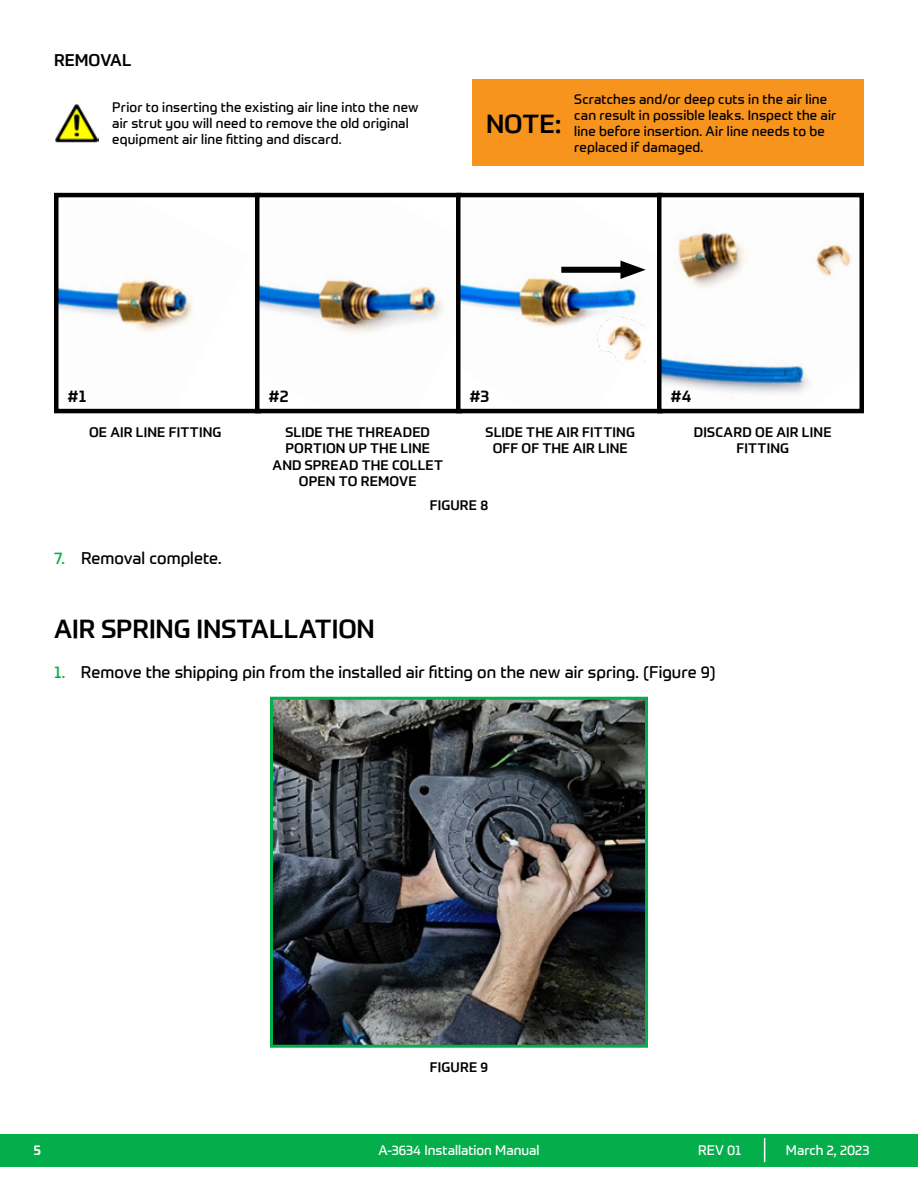
<style>
.page{position:relative;width:918px;height:1188px;background:#fff}
.page>*{position:absolute;margin:0;border:0;box-sizing:border-box;transform-origin:0 0}
.t1{font:500 25.5px "Prometo";color:#000}
.t2{font:16.5px "Prometo";color:#000}
.t3{font:500 16.5px "Prometo";color:#000}
.t4{font:13.5px/16.2px "Prometo";letter-spacing:.01em;color:#000}
.t5{font:500 13.5px/16.2px "Prometo";letter-spacing:.015em;color:#000;text-align:center}
.t6{font:13.5px "Prometo";color:#fff}
.s1{color:#04af4b}
</style>
<div class="page">
<div style="left:0;top:1134px;width:918px;height:32px;background:#04af4b"></div>
<svg style="left:764px;top:1138px;width:1px;height:24px"></svg>
<img style="left:59px;top:278px;width:135px;height:55px">
<div style="left:54px;top:193px;width:207px;height:220px;border:4px solid #000"></div>
<img style="left:260px;top:198px;width:183px;height:210px">
<div style="left:255px;top:193px;width:207px;height:220px;border:4px solid #000"></div>
<img style="left:461px;top:198px;width:182px;height:210px">
<div style="left:456px;top:193px;width:207px;height:220px;border:4px solid #000"></div>
<img style="left:581px;top:316px;width:65px;height:46px">
<div style="left:561px;top:267px;width:70px;height:6px;background:#000"></div>
<svg style="left:620px;top:261px;width:26px;height:18px"></svg>
<img style="left:662px;top:198px;width:189px;height:210px">
<div style="left:657px;top:193px;width:207px;height:220px;border:4px solid #000"></div>
<img style="left:55px;top:104px;width:44px;height:39px">
<div style="left:472px;top:80px;width:392px;height:86px;background:#f7941e"></div>
<img style="left:274px;top:701px;width:370px;height:343px">
<div style="left:270px;top:697px;width:378px;height:351px;border:3px solid #04af4b"></div>
<p class="t3" style="left:54px;top:50px;width:79px">REMOVAL</p>
<p class="t4" style="left:112px;top:99px;width:308px">Prior to inserting the existing air line into the new air strut you will need to remove the old original equipment air line fitting and discard.</p>
<h1 class="t1" style="left:486px;top:108px;width:76px">NOTE:</h1>
<p class="t4" style="left:574px;top:91px;width:264px">Scratches and/or deep cuts in the air line can result in possible leaks. Inspect the air line before insertion. Air line needs to be replaced if damaged.</p>
<p class="t3" style="left:68px;top:386px;width:20px">#1</p>
<p class="t3" style="left:269px;top:386px;width:21px">#2</p>
<p class="t3" style="left:470px;top:386px;width:21px">#3</p>
<p class="t3" style="left:670px;top:386px;width:22px">#4</p>
<p class="t5" style="left:89px;top:424px;width:134px">OE AIR LINE FITTING</p>
<p class="t5" style="left:272px;top:424px;width:172px">SLIDE THE THREADED<br>PORTION UP THE LINE<br>AND SPREAD THE COLLET<br>OPEN TO REMOVE</p>
<p class="t5" style="left:486px;top:424px;width:151px">SLIDE THE AIR FITTING<br>OFF OF THE AIR LINE</p>
<p class="t2" style="left:54px;top:548px;width:169px"><span class="s1">7.</span> Removal complete.</p>
<p class="t5" style="left:430px;top:497px;width:60px">FIGURE 8</p>
<p class="t5" style="left:694px;top:424px;width:139px">DISCARD OE AIR LINE<br>FITTING</p>
<h1 class="t1" style="left:54px;top:613px;width:322px">AIR SPRING INSTALLATION</h1>
<p class="t2" style="left:54px;top:662px;width:663px"><span class="s1">1.</span> Remove the shipping pin from the installed air fitting on the new air spring. (Figure 9)</p>
<p class="t5" style="left:430px;top:1059px;width:60px">FIGURE 9</p>
<p class="t6" style="left:34px;top:1142px;width:9px">5</p>
<p class="t6" style="left:378px;top:1142px;width:163px">A-3634 Installation Manual</p>
<p class="t6" style="left:698px;top:1142px;width:45px">REV 01</p>
<p class="t6" style="left:786px;top:1142px;width:85px">March 2, 2023</p>
</div>
